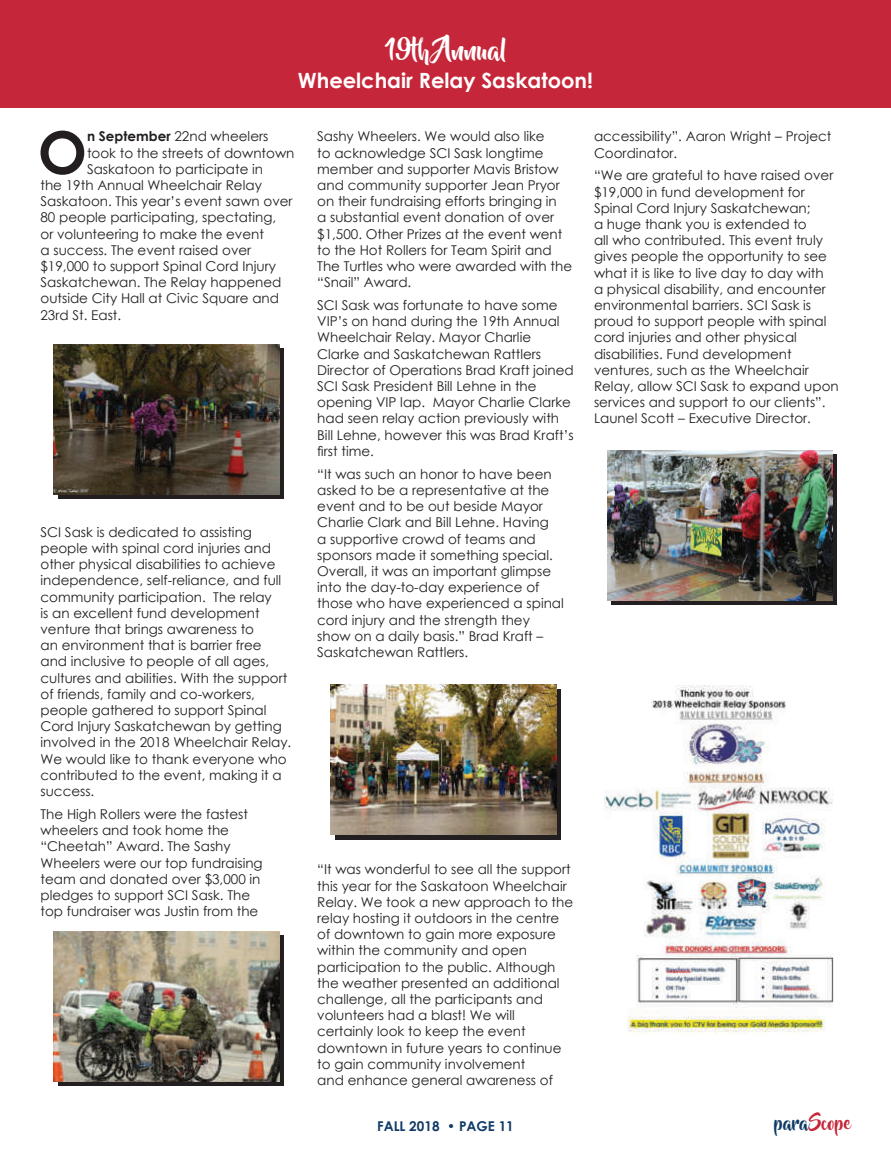
<style>
.page{position:relative;width:891px;height:1161px;background:#fff}
.page>*{position:absolute;margin:0;border:0;box-sizing:border-box;transform-origin:0 0}
.t1{font:700 58.65px "Century Gothic";color:#231f20}
.t2{font:25.5px "Beyond The Mountains";color:#fff}
.t3{font:700 21px "Century Gothic";color:#fff}
.t4{font:18px "Beyond The Mountains";color:#c52639}
.t5{font:13.5px/16.2px "Century Gothic";color:#231f20}
.t6{font:700 13.5px "Century Gothic";color:#103b65}
.s1{font-weight:700}
.s2{color:#103b65}
</style>
<div class="page">
<div style="left:0;top:0;width:891px;height:107px;background:#c52639"></div>
<img style="left:605px;top:686px;width:229px;height:348px">
<div style="left:58px;top:349px;width:226px;height:150px;background:linear-gradient(to right,#231f20,#231f20)"></div>
<img style="left:54px;top:344px;width:225px;height:150px">
<div style="left:58px;top:936px;width:226px;height:150px;background:linear-gradient(to right,#231f20,#231f20)"></div>
<img style="left:54px;top:931px;width:225px;height:150px">
<div style="left:335px;top:689px;width:226px;height:150px;background:#231f20"></div>
<img style="left:330px;top:685px;width:226px;height:150px">
<div style="left:612px;top:455px;width:225px;height:150px;background:linear-gradient(to right,#231f20,#231f20)"></div>
<img style="left:607px;top:450px;width:226px;height:150px">
<h2 class="t2" style="left:385px;top:36px;width:123px">19th Annual</h2>
<h3 class="t3" style="left:298px;top:65px;width:297px">Wheelchair Relay Saskatoon!</h3>
<h1 class="t1" style="left:38px;top:108px;width:51px">O</h1>
<p class="t5" style="left:87px;top:128px;width:183px"><span class="s1">n September</span> 22nd wheelers</p>
<p class="t5" style="left:87px;top:144px;width:209px">took to the streets of downtown</p>
<p class="t5" style="left:87px;top:161px;width:178px">Saskatoon to participate in</p>
<p class="t5" style="left:40px;top:177px;width:223px">the 19th Annual Wheelchair Relay</p>
<p class="t5" style="left:40px;top:193px;width:254px">Saskatoon. This year’s event sawn over</p>
<p class="t5" style="left:40px;top:209px;width:237px">80 people participating, spectating,</p>
<p class="t5" style="left:40px;top:225px;width:225px">or volunteering to make the event</p>
<p class="t5" style="left:40px;top:242px;width:212px">a success. The event raised over</p>
<p class="t5" style="left:40px;top:258px;width:237px">$19,000 to support Spinal Cord Injury</p>
<p class="t5" style="left:40px;top:274px;width:242px">Saskatchewan. The Relay happened</p>
<p class="t5" style="left:40px;top:290px;width:240px">outside City Hall at Civic Square and</p>
<p class="t5" style="left:40px;top:306px;width:82px">23rd St. East.</p>
<p class="t5" style="left:40px;top:524px;width:252px">SCI Sask is dedicated to assisting people with spinal cord injuries and other physical disabilities to achieve independence, self-reliance, and full community participation. The relay<br>is an excellent fund development venture that brings awareness to<br>an environment that is barrier free and inclusive to people of all ages, cultures and abilities. With the support of friends, family and co-workers, people gathered to support Spinal Cord Injury Saskatchewan by getting involved in the 2018 Wheelchair Relay.<br>We would like to thank everyone who contributed to the event, making it a success.</p>
<p class="t5" style="left:40px;top:806px;width:224px">The High Rollers were the fastest wheelers and took home the “Cheetah” Award. The Sashy<br>Wheelers were our top fundraising team and donated over $3,000 in pledges to support SCI Sask. The top fundraiser was Justin from the</p>
<p class="t5" style="left:317px;top:128px;width:256px">Sashy Wheelers. We would also like<br>to acknowledge SCI Sask longtime member and supporter Mavis Bristow and community supporter Jean Pryor on their fundraising efforts bringing in<br>a substantial event donation of over $1,500. Other Prizes at the event went to the Hot Rollers for Team Spirit and The Turtles who were awarded with the “Snail” Award.</p>
<p class="t5" style="left:317px;top:297px;width:258px">SCI Sask was fortunate to have some VIP’s on hand during the 19th Annual Wheelchair Relay. Mayor Charlie Clarke and Saskatchewan Rattlers Director of Operations Brad Kraft joined SCI Sask President Bill Lehne in the opening VIP lap. Mayor Charlie Clarke had seen relay action previously with Bill Lehne, however this was Brad Kraft’s first time.</p>
<p class="t5" style="left:317px;top:466px;width:248px">“It was such an honor to have been asked to be a representative at the event and to be out beside Mayor Charlie Clark and Bill Lehne. Having<br>a supportive crowd of teams and sponsors made it something special.<br>Overall, it was an important glimpse into the day-to-day experience of those who have experienced a spinal cord injury and the strength they show on a daily basis.” Brad Kraft – Saskatchewan Rattlers.</p>
<p class="t5" style="left:594px;top:128px;width:239px">accessibility”. Aaron Wright – Project<br>Coordinator.</p>
<p class="t5" style="left:594px;top:167px;width:246px">“We are grateful to have raised over $19,000 in fund development for Spinal Cord Injury Saskatchewan;<br>a huge thank you is extended to<br>all who contributed. This event truly gives people the opportunity to see what it is like to live day to day with<br>a physical disability, and encounter environmental barriers. SCI Sask is proud to support people with spinal cord injuries and other physical disabilities. Fund development ventures, such as the Wheelchair Relay, allow SCI Sask to expand upon services and support to our clients”.<br>Launel Scott – Executive Director.</p>
<p class="t5" style="left:317px;top:861px;width:258px">“It was wonderful to see all the support this year for the Saskatoon Wheelchair Relay. We took a new approach to the relay hosting it outdoors in the centre of downtown to gain more exposure within the community and open participation to the public. Although the weather presented an additional challenge, all the participants and volunteers had a blast! We will certainly look to keep the event downtown in future years to continue to gain community involvement<br>and enhance general awareness of</p>
<p class="t6" style="left:377px;top:1116px;width:138px">FALL 2018 • PAGE 11</p>
<h3 class="t4" style="left:774px;top:1113px;width:78px"><span class="s2">para</span>Scope</h3>
</div>
